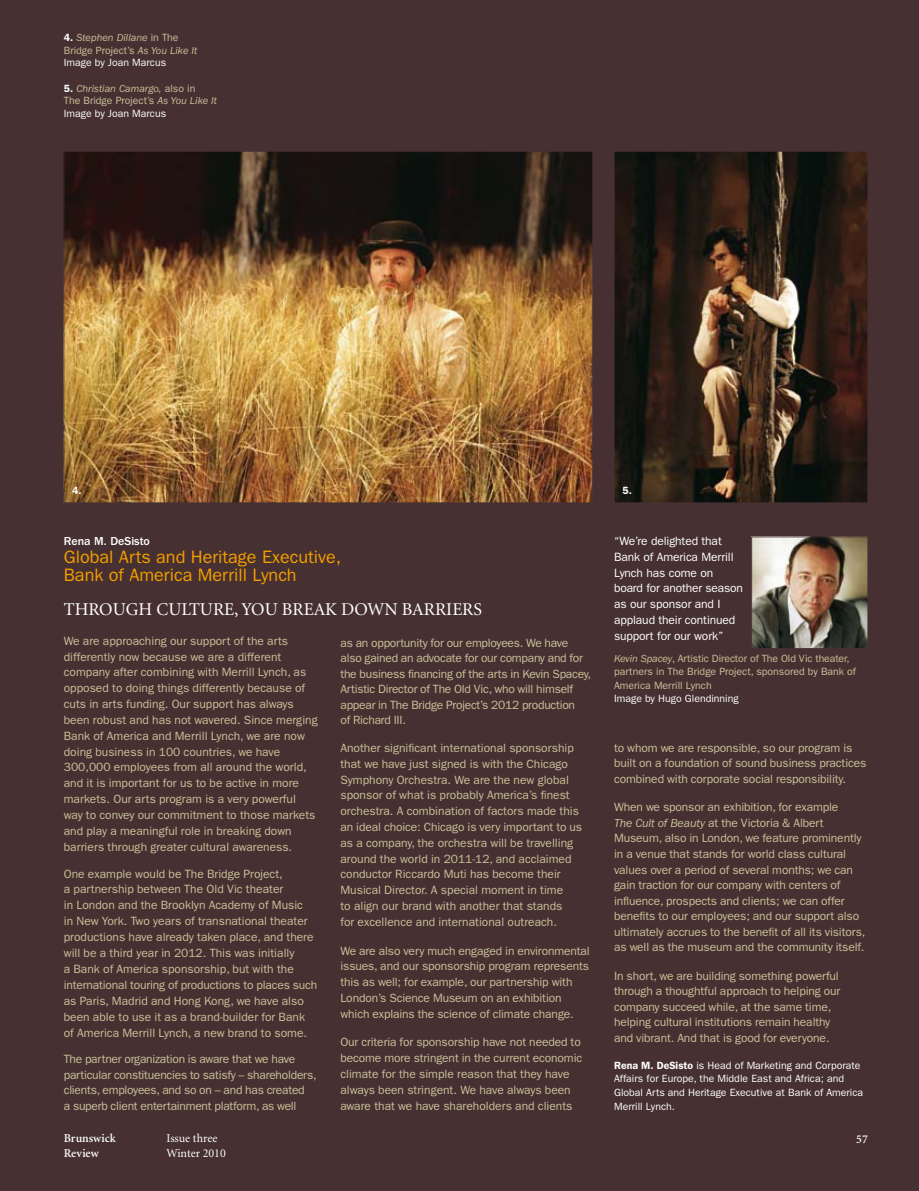
<style>
.page{position:relative;width:919px;height:1191px;background:#fff}
.page>*{position:absolute;margin:0;border:0;box-sizing:border-box;transform-origin:0 0}
.t1{font:18px/18px "ITC Franklin Gothic Std";color:#f49e00}
.t2{font:18px "Minion Regular SC";color:#fff}
.t3{font:12px/15.8px "ITC Franklin Gothic Std";letter-spacing:-.01em;color:#c9c39a}
.t4{font:12px/15.8px "ITC Franklin Gothic Std";letter-spacing:-.01em;color:#fff}
.t5{font:12px "Minion";color:#fff}
.t6{font:600 12px/15px "Minion";color:#fff}
.t7{font:500 12px "ITC Franklin Gothic Std";color:#fff}
.t8{font:10.5px/13.6px "ITC Franklin Gothic Std";color:#fff}
.t9{font:italic 10.5px/12.6px "ITC Franklin Gothic Std";color:#c9c39a}
.t10{font:10.5px/13.5px "ITC Franklin Gothic Std";color:#c9c39a}
.t11{font:600 10.5px "ITC Franklin Gothic Std";color:#fff}
.s1{font-weight:600;font-style:normal;color:#fff}
.s2{font-style:normal}
.s3{font-style:normal;color:#fff}
.s4{font-style:italic}
.s5{font-weight:600}
</style>
<div class="page">
<div style="left:0;top:0;width:918px;height:1191px;background:#463031"></div>
<img style="left:66px;top:153px;width:525px;height:348px">
<img style="left:616px;top:153px;width:249px;height:348px">
<div style="left:614px;top:151px;width:253px;height:352px;border:1px solid #463031"></div>
<img style="left:753px;top:539px;width:112px;height:107px">
<div style="left:751px;top:537px;width:116px;height:111px;border:1px solid #463031"></div>
<p class="t9" style="left:64px;top:32px;width:135px"><span class="s1">4.</span> Stephen Dillane <span class="s2">in The<br>Bridge Project’s</span> As You Like It<br><span class="s3">Image by Joan Marcus</span></p>
<p class="t9" style="left:64px;top:82px;width:155px"><span class="s1">5.</span> Christian Camargo, <span class="s2">also in<br>The Bridge Project’s</span> As You Like It<br><span class="s3">Image by Joan Marcus</span></p>
<p class="t11" style="left:72px;top:484px;width:11px">4.</p>
<p class="t11" style="left:622px;top:484px;width:11px">5.</p>
<p class="t7" style="left:64px;top:534px;width:88px">Rena M. DeSisto</p>
<h1 class="t1" style="left:64px;top:548px;width:279px">Global Arts and Heritage Executive,<br>Bank of America Merrill Lynch</h1>
<h1 class="t2" style="left:64px;top:600px;width:420px">THROUGH CULTURE, YOU BREAK DOWN BARRIERS</h1>
<p class="t3" style="left:64px;top:633px;width:255px">We are approaching our support of the arts differently now because we are a different company after combining with Merrill Lynch, as opposed to doing things differently because of cuts in arts funding. Our support has always been robust and has not wavered. Since merging Bank of America and Merrill Lynch, we are now doing business in 100 countries, we have 300,000 employees from all around the world, and it is important for us to be active in more markets. Our arts program is a very powerful way to convey our commitment to those markets and play a meaningful role in breaking down barriers through greater cultural awareness.</p>
<p class="t3" style="left:64px;top:865px;width:255px">One example would be The Bridge Project,<br>a partnership between The Old Vic theater<br>in London and the Brooklyn Academy of Music<br>in New York. Two years of transnational theater productions have already taken place, and there will be a third year in 2012. This was initially<br>a Bank of America sponsorship, but with the international touring of productions to places such as Paris, Madrid and Hong Kong, we have also been able to use it as a brand-builder for Bank of America Merrill Lynch, a new brand to some.</p>
<p class="t3" style="left:64px;top:1051px;width:254px">The partner organization is aware that we have particular constituencies to satisfy – shareholders, clients, employees, and so on – and has created<br>a superb client entertainment platform, as well</p>
<p class="t3" style="left:340px;top:635px;width:252px">as an opportunity for our employees. We have also gained an advocate for our company and for the business financing of the arts in Kevin Spacey, Artistic Director of The Old Vic, who will himself appear in The Bridge Project’s 2012 production<br>of Richard III.</p>
<p class="t3" style="left:340px;top:740px;width:243px">Another significant international sponsorship that we have just signed is with the Chicago Symphony Orchestra. We are the new global sponsor of what is probably America’s finest orchestra. A combination of factors made this an ideal choice: Chicago is very important to us as a company, the orchestra will be travelling around the world in 2011-12, and acclaimed conductor Riccardo Muti has become their Musical Director. A special moment in time<br>to align our brand with another that stands<br>for excellence and international outreach.</p>
<p class="t3" style="left:340px;top:942px;width:251px">We are also very much engaged in environmental issues, and our sponsorship program represents this as well; for example, our partnership with London’s Science Museum on an exhibition which explains the science of climate change.</p>
<p class="t3" style="left:340px;top:1034px;width:243px">Our criteria for sponsorship have not needed to become more stringent in the current economic climate for the simple reason that they have always been stringent. We have always been aware that we have shareholders and clients</p>
<p class="t4" style="left:614px;top:533px;width:130px">“We’re delighted that<br>Bank of America Merrill<br>Lynch has come on board for another season as our sponsor and I applaud their continued support for our work”</p>
<p class="t10" style="left:614px;top:651px;width:243px"><span class="s4">Kevin Spacey</span>, Artistic Director of The Old Vic theater, partners in The Bridge Project, sponsored by Bank of<br>America Merrill Lynch</p>
<p class="t8" style="left:614px;top:691px;width:126px">Image by Hugo Glendinning</p>
<p class="t3" style="left:614px;top:740px;width:254px">to whom we are responsible, so our program is built on a foundation of sound business practices combined with corporate social responsibility.</p>
<p class="t3" style="left:614px;top:799px;width:253px">When we sponsor an exhibition, for example<br><span class="s4">The Cult of Beauty</span> at the Victoria &amp; Albert Museum, also in London, we feature prominently in a venue that stands for world class cultural values over a period of several months; we can gain traction for our company with centers of influence, prospects and clients; we can offer benefits to our employees; and our support also ultimately accrues to the benefit of all its visitors, as well as the museum and the community itself.</p>
<p class="t3" style="left:614px;top:968px;width:228px">In short, we are building something powerful through a thoughtful approach to helping our company succeed while, at the same time, helping cultural institutions remain healthy and vibrant. And that is good for everyone.</p>
<p class="t8" style="left:614px;top:1058px;width:250px"><span class="s5">Rena M. DeSisto</span> is Head of Marketing and Corporate Affairs for Europe, the Middle East and Africa; and Global Arts and Heritage Executive at Bank of America Merrill Lynch.</p>
<p class="t6" style="left:64px;top:1131px;width:53px">Brunswick<br>Review</p>
<p class="t5" style="left:166px;top:1132px;width:52px">Issue three</p>
<p class="t6" style="left:856px;top:1131px;width:13px">57</p>
<p class="t5" style="left:166px;top:1147px;width:61px">Winter 2010</p>
</div>
